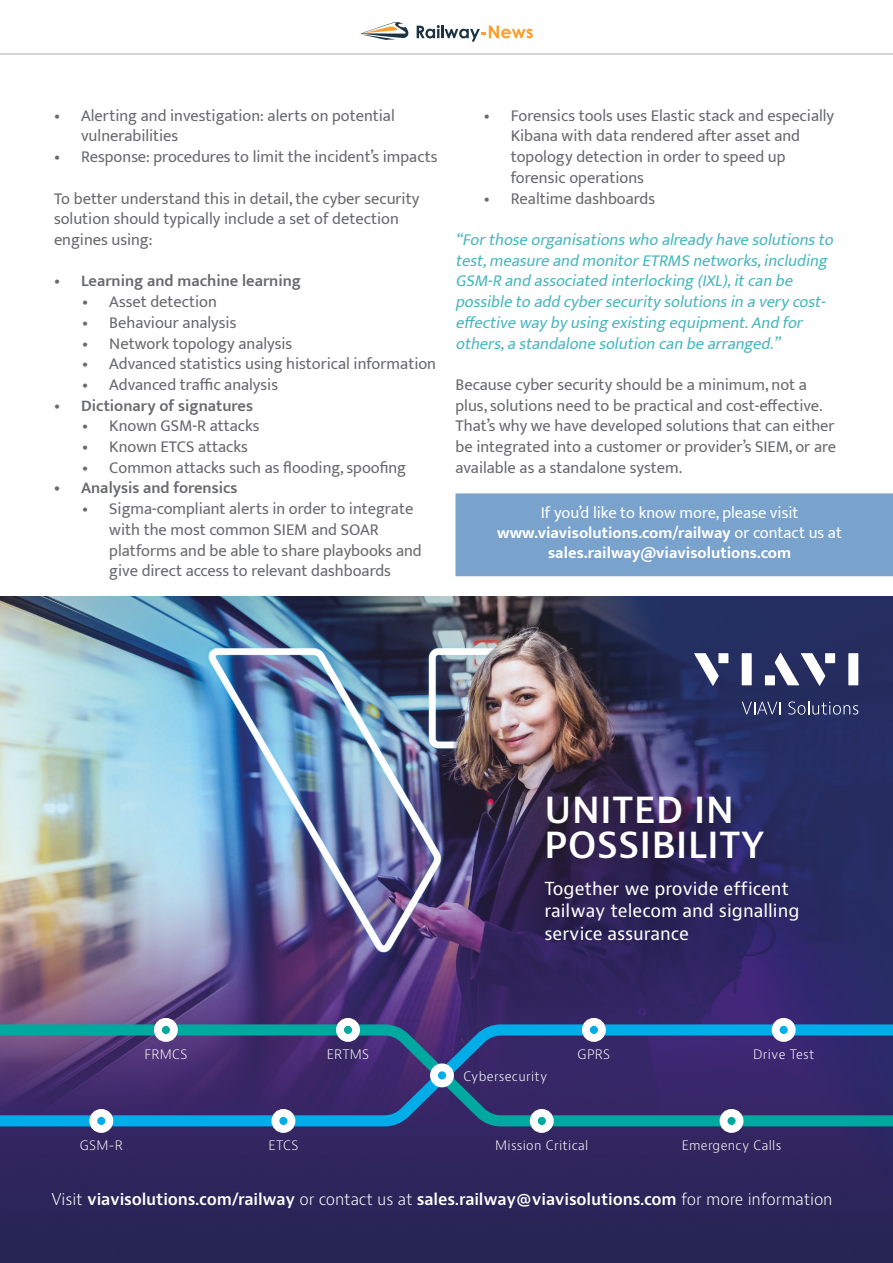
<style>
.page{position:relative;width:893px;height:1263px;background:#fff}
.page>*{position:absolute;margin:0;border:0;box-sizing:border-box;transform-origin:0 0}
.t1{font:600 34.95px/35px "Bernino Sans";letter-spacing:.02em;color:#fff}
.t2{font:17.55px/22.4px "Bernino Sans";color:#fff}
.t3{font:16.5px/20.7px "Mukta";color:#696a6d}
.t4{font:italic 16.5px/20.7px "Mukta";color:#49b7be}
.t5{font:700 16.5px "Mukta";color:#fff}
.t6{font:600 16.5px "Mukta";color:#696a6d}
.t7{font:16.5px "Mukta";color:#fff}
.t8{font:600 15.9px "Bernino Sans";letter-spacing:-.01em;color:#fff}
.t9{font:300 12.75px "Bernino Sans";letter-spacing:.025em;color:#fff}
.s1{font-weight:400}
.s2{font-weight:300}
</style>
<div class="page">
<svg style="left:360px;top:22px;width:49px;height:18px"></svg>
<svg style="left:417px;top:25px;width:116px;height:17px"></svg>
<hr style="left:0;top:53px;width:893px;height:2px;background:#c7c5c6">
<img style="left:0;top:597px;width:893px;height:666px">
<svg style="left:0;top:1017px;width:893px;height:115px;background:#32427c"></svg>
<div style="left:430px;top:1063px;width:24px;height:24px;border:8px solid #fff;border-radius:50%"></div>
<div style="left:336px;top:1018px;width:24px;height:24px;border:8px solid #fff;border-radius:50%"></div>
<div style="left:772px;top:1018px;width:24px;height:24px;border:8px solid #fff;border-radius:50%"></div>
<div style="left:271px;top:1109px;width:24px;height:24px;border:8px solid #fff;border-radius:50%"></div>
<div style="left:720px;top:1109px;width:23px;height:24px;border:8px solid #fff;border-radius:50%"></div>
<div style="left:154px;top:1018px;width:24px;height:24px;border:8px solid #fff;border-radius:50%"></div>
<div style="left:582px;top:1018px;width:24px;height:24px;border:8px solid #fff;border-radius:50%"></div>
<div style="left:89px;top:1109px;width:24px;height:24px;border:8px solid #fff;border-radius:50%"></div>
<div style="left:530px;top:1109px;width:24px;height:24px;border:8px solid #fff;border-radius:50%"></div>
<svg style="left:694px;top:653px;width:25px;height:33px"></svg>
<div style="left:718px;top:653px;width:10px;height:10px;background:#fff"></div>
<div style="left:742px;top:653px;width:10px;height:32px;background:#fff"></div>
<div style="left:825px;top:653px;width:10px;height:10px;background:#fff"></div>
<div style="left:848px;top:653px;width:10px;height:32px;background:#fff"></div>
<svg style="left:775px;top:653px;width:50px;height:33px"></svg>
<div style="left:765px;top:675px;width:10px;height:10px;background:#fff"></div>
<svg style="left:742px;top:702px;width:39px;height:12px"></svg>
<svg style="left:788px;top:701px;width:70px;height:14px"></svg>
<div style="left:455px;top:493px;width:438px;height:83px;background:#79a3cd"></div>
<p class="t3" style="left:81px;top:105px;width:315px;text-indent:-27px">• Alerting and investigation: alerts on potential vulnerabilities</p>
<p class="t3" style="left:54px;top:146px;width:385px">• Response: procedures to limit the incident’s impacts</p>
<p class="t3" style="left:54px;top:188px;width:367px">To better understand this in detail, the cyber security solution should typically include a set of detection engines using:</p>
<p class="t6" style="left:54px;top:271px;width:249px"><span class="s1">•</span> Learning and machine learning</p>
<p class="t3" style="left:82px;top:291px;width:136px">• Asset detection</p>
<p class="t3" style="left:82px;top:312px;width:156px">• Behaviour analysis</p>
<p class="t3" style="left:82px;top:332px;width:212px">• Network topology analysis</p>
<p class="t3" style="left:82px;top:353px;width:355px">• Advanced statistics using historical information</p>
<p class="t3" style="left:82px;top:374px;width:197px">• Advanced traffic analysis</p>
<p class="t6" style="left:54px;top:395px;width:200px"><span class="s1">•</span> Dictionary of signatures</p>
<p class="t3" style="left:82px;top:415px;width:179px">• Known GSM-R attacks</p>
<p class="t3" style="left:82px;top:436px;width:167px">• Known ETCS attacks</p>
<p class="t3" style="left:82px;top:457px;width:325px">• Common attacks such as flooding, spoofing</p>
<p class="t6" style="left:54px;top:478px;width:185px">• Analysis and forensics</p>
<p class="t3" style="left:109px;top:498px;width:314px;text-indent:-27px">• Sigma-compliant alerts in order to integrate with the most common SIEM and SOAR platforms and be able to share playbooks and give direct access to relevant dashboards</p>
<p class="t3" style="left:511px;top:105px;width:325px;text-indent:-27px">• Forensics tools uses Elastic stack and especially Kibana with data rendered after asset and topology detection in order to speed up forensic operations</p>
<p class="t3" style="left:484px;top:188px;width:173px">• Realtime dashboards</p>
<p class="t4" style="left:455px;top:229px;width:384px">“Forthoseorganisationswho alreadyhavesolutionsto test,measureandmonitorETRMSnetworks,including GSM-R andassociatedinterlocking (IXL),itcanbe possibleto addcybersecuritysolutionsinaverycost&shy;effectivewaybyusing existing equipment.Andfor others,astandalonesolutioncanbearranged.”</p>
<p class="t3" style="left:455px;top:374px;width:382px">Because cyber security should be a minimum, not a plus, solutions need to be practical and cost-effective.<br>That’s why we have developed solutions that can either be integrated into a customer or provider’s SIEM, or are available as a standalone system.</p>
<p class="t7" style="left:541px;top:503px;width:259px">If you’d like to know more, please visit</p>
<p class="t5" style="left:497px;top:523px;width:346px">www.viavisolutions.com/railway <span class="s1">or contact us at</span></p>
<p class="t5" style="left:548px;top:542px;width:245px">sales.railway@viavisolutions.com</p>
<p class="t1" style="left:544px;top:794px;width:221px">UNITED IN<br>POSSIBILITY</p>
<p class="t2" style="left:544px;top:878px;width:256px">Together we provide efficent railway telecom and signalling service assurance</p>
<p class="t9" style="left:145px;top:1046px;width:44px">FRMCS</p>
<p class="t9" style="left:327px;top:1046px;width:44px">ERTMS</p>
<p class="t9" style="left:578px;top:1046px;width:34px">GPRS</p>
<p class="t9" style="left:753px;top:1046px;width:63px">Drive Test</p>
<p class="t9" style="left:464px;top:1067px;width:85px">Cybersecurity</p>
<p class="t9" style="left:80px;top:1137px;width:44px">GSM-R</p>
<p class="t9" style="left:268px;top:1137px;width:31px">ETCS</p>
<p class="t9" style="left:495px;top:1137px;width:95px">Mission Critical</p>
<p class="t9" style="left:682px;top:1137px;width:101px">Emergency Calls</p>
<p class="t8" style="left:51px;top:1189px;width:783px"><span class="s2">Visit</span> viavisolutions.com/railway <span class="s2">or contact us at</span> sales.railway@viavisolutions.com <span class="s2">for more information</span></p>
</div>
